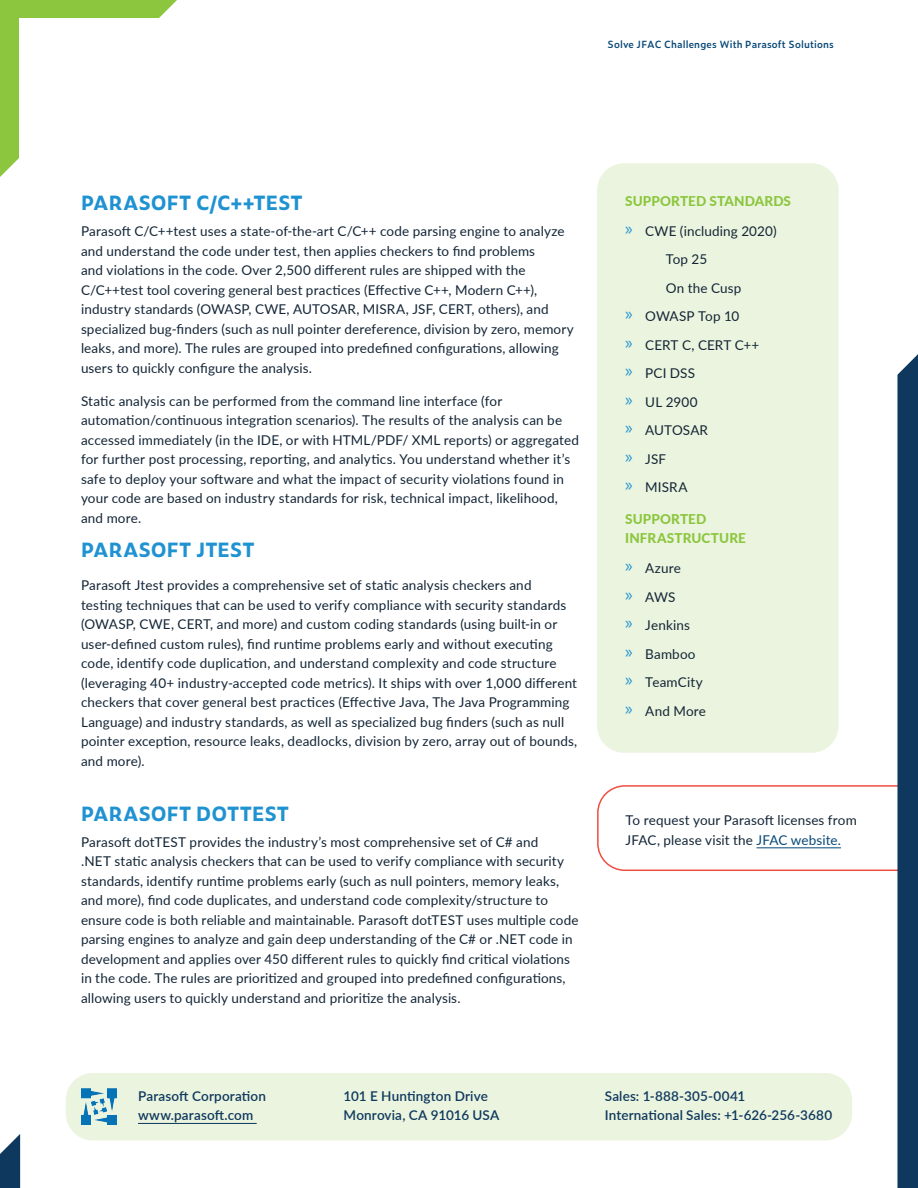
<style>
.page{position:relative;width:918px;height:1188px;background:#fff}
.page>*{position:absolute;margin:0;border:0;box-sizing:border-box;transform-origin:0 0}
.t1{font:700 19.5px "Zeitung Pro";color:#1f92d1}
.t2{font:13.5px/19.5px "Lato";letter-spacing:.01em;color:#132536}
.t3{font:600 13.5px/19.5px "Lato";letter-spacing:.01em;color:#0e385e}
.t4{font:800 13.5px/19.5px "Lato";letter-spacing:.01em;color:#8bc63e}
.t5{font:600 9.9px "Zeitung Pro";letter-spacing:.015em;color:#074877}
.s1{font-family:"Myriad Pro";font-size:18px;color:#1f92d1}
.s2{color:#074877}
</style>
<div class="page">
<svg style="left:0;top:0;width:177px;height:177px"></svg>
<div style="left:20px;top:19px;width:153px;height:156px;background:#fff"></div>
<svg style="left:0;top:1134px;width:20px;height:54px"></svg>
<div style="left:66px;top:1073px;width:786px;height:67px;background:#ebf4de;border-radius:27px"></div>
<hr style="left:138px;top:1123px;width:119px;height:1px;background:#0e385e">
<img style="left:81px;top:1089px;width:35px;height:35px">
<div style="left:597px;top:163px;width:242px;height:590px;background:#ebf4de;border-radius:27px"></div>
<svg style="left:596px;top:341px;width:322px;height:847px"></svg>
<p class="t5" style="left:608px;top:36px;width:228px">Solve JFAC Challenges With Parasoft Solutions</p>
<h1 class="t1" style="left:81px;top:188px;width:223px">PARASOFT C/C++TEST</h1>
<p class="t2" style="left:81px;top:221px;width:494px">Parasoft C/C++test uses a state-of-the-art C/C++ code parsing engine to analyze and understand the code under test, then applies checkers to find problems<br>and violations in the code. Over 2,500 different rules are shipped with the C/C++test tool covering general best practices (Effective C++, Modern C++), industry standards (OWASP, CWE, AUTOSAR, MISRA, JSF, CERT, others), and specialized bug-finders (such as null pointer dereference, division by zero, memory leaks, and more). The rules are grouped into predefined configurations, allowing users to quickly configure the analysis.</p>
<p class="t2" style="left:81px;top:391px;width:499px">Static analysis can be performed from the command line interface (for automation/continuous integration scenarios). The results of the analysis can be accessed immediately (in the IDE, or with HTML/PDF/ XML reports) or aggregated for further post processing, reporting, and analytics. You understand whether it’s safe to deploy your software and what the impact of security violations found in your code are based on industry standards for risk, technical impact, likelihood, and more.</p>
<h1 class="t1" style="left:81px;top:535px;width:175px">PARASOFT JTEST</h1>
<p class="t2" style="left:81px;top:575px;width:498px">Parasoft Jtest provides a comprehensive set of static analysis checkers and<br>testing techniques that can be used to verify compliance with security standards (OWASP, CWE, CERT, and more) and custom coding standards (using built-in or user-defined custom rules), find runtime problems early and without executing code, identify code duplication, and understand complexity and code structure (leveraging 40+ industry-accepted code metrics). It ships with over 1,000 different checkers that cover general best practices (Effective Java, The Java Programming Language) and industry standards, as well as specialized bug finders (such as null pointer exception, resource leaks, deadlocks, division by zero, array out of bounds, and more).</p>
<h1 class="t1" style="left:81px;top:798px;width:210px">PARASOFT DOTTEST</h1>
<p class="t2" style="left:81px;top:832px;width:499px">Parasoft dotTEST provides the industry’s most comprehensive set of C# and<br>.NET static analysis checkers that can be used to verify compliance with security standards, identify runtime problems early (such as null pointers, memory leaks, and more), find code duplicates, and understand code complexity/structure to ensure code is both reliable and maintainable. Parasoft dotTEST uses multiple code parsing engines to analyze and gain deep understanding of the C# or .NET code in development and applies over 450 different rules to quickly find critical violations in the code. The rules are prioritized and grouped into predefined configurations, allowing users to quickly understand and prioritize the analysis.</p>
<p class="t4" style="left:625px;top:191px;width:167px">SUPPORTED STANDARDS</p>
<p class="t2" style="left:625px;top:221px;width:153px"><span class="s1">»</span> CWE (including 2020)</p>
<p class="t2" style="left:666px;top:249px;width:43px">Top 25</p>
<p class="t2" style="left:666px;top:278px;width:77px">On the Cusp</p>
<p class="t2" style="left:625px;top:306px;width:116px"><span class="s1">»</span> OWASP Top 10</p>
<p class="t2" style="left:625px;top:335px;width:136px"><span class="s1">»</span> CERT C, CERT C++</p>
<p class="t2" style="left:625px;top:363px;width:71px"><span class="s1">»</span> PCI DSS</p>
<p class="t2" style="left:625px;top:392px;width:74px"><span class="s1">»</span> UL 2900</p>
<p class="t2" style="left:625px;top:420px;width:84px"><span class="s1">»</span> AUTOSAR</p>
<p class="t2" style="left:625px;top:449px;width:42px"><span class="s1">»</span> JSF</p>
<p class="t2" style="left:625px;top:477px;width:64px"><span class="s1">»</span> MISRA</p>
<p class="t4" style="left:625px;top:509px;width:122px">SUPPORTED<br>INFRASTRUCTURE</p>
<p class="t2" style="left:625px;top:554px;width:82px;line-height:28.5px"><span class="s1">»</span> Azure<br><span class="s1">»</span> AWS<br><span class="s1">»</span> Jenkins<br><span class="s1">»</span> Bamboo <span class="s1">»</span> TeamCity <span class="s1">»</span> And More</p>
<p class="t2" style="left:626px;top:810px;width:233px">To request your Parasoft licenses from<br>JFAC, please visit the <span class="s2">JFAC website.</span></p>
<p class="t3" style="left:138px;top:1086px;width:130px">Parasoft Corporation www.parasoft.com</p>
<p class="t3" style="left:344px;top:1086px;width:157px">101 E Huntington Drive<br>Monrovia, CA 91016 USA</p>
<p class="t3" style="left:605px;top:1086px;width:229px">Sales: 1-888-305-0041<br>International Sales: +1-626-256-3680</p>
</div>
